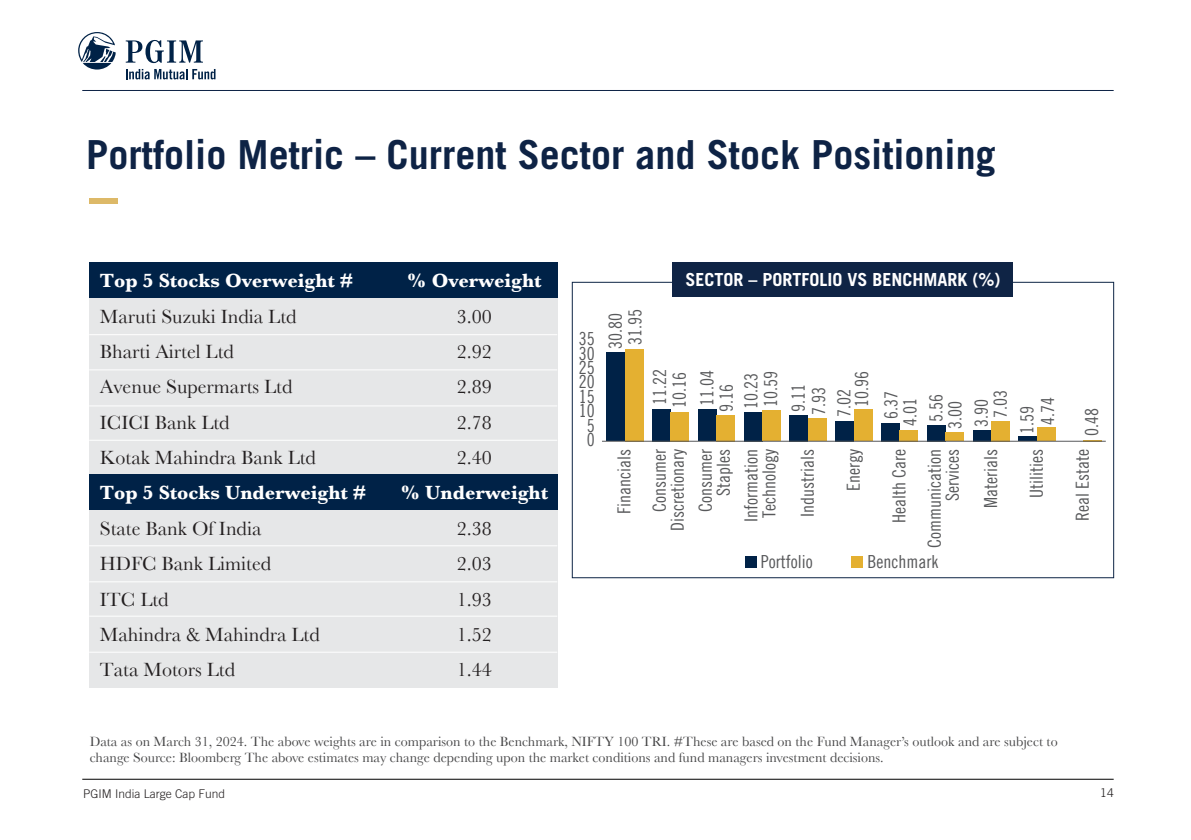
<style>
.page{position:relative;width:1191px;height:840px;background:#fff}
.page>*{position:absolute;margin:0;border:0;box-sizing:border-box;transform-origin:0 0}
.t1{font:700 40px "Trade Gothic LT";color:#0e2345}
.t2{font:20px "Baskerville";color:#231f20}
.t3{font:700 20px "Baskerville";color:#fff}
.t4{font:18px/27.8px "Trade Gothic LT Com Cn 18";color:#58595b;text-align:right}
.t5{font:700 18px "Trade Gothic LT";color:#fff}
.t6{font:14px/16.8px "Baskerville";color:#434344}
.t7{font:300 12px "Trade Gothic LT";color:#231f20}
</style>
<div class="page">
<hr style="left:82px;top:90px;width:1031px;height:1px;background:#0e2345">
<hr style="left:82px;top:778px;width:1031px;height:1px;background:#000">
<div style="left:89px;top:198px;width:29px;height:5px;background:#ddb968"></div>
<svg style="left:78px;top:32px;width:38px;height:37px"></svg>
<svg style="left:126px;top:40px;width:77px;height:23px"></svg>
<svg style="left:126px;top:69px;width:89px;height:10px"></svg>
<div style="left:89px;top:262px;width:468px;height:426px;background:#e6e7e8"></div>
<div style="left:89px;top:262px;width:468px;height:36px;background:#002247"></div>
<div style="left:89px;top:473px;width:468px;height:36px;background:#002247"></div>
<hr style="left:89px;top:334px;width:468px;height:1px;background:#fff">
<hr style="left:89px;top:369px;width:468px;height:1px;background:#fff">
<hr style="left:89px;top:405px;width:468px;height:1px;background:#fff">
<hr style="left:89px;top:439px;width:468px;height:1px;background:#fff">
<hr style="left:89px;top:545px;width:468px;height:1px;background:#fff">
<hr style="left:89px;top:581px;width:468px;height:1px;background:#fff">
<hr style="left:89px;top:615px;width:468px;height:1px;background:#fff">
<hr style="left:89px;top:651px;width:468px;height:1px;background:#fff">
<div style="left:673px;top:261px;width:340px;height:35px;background:#0f2445"></div>
<div style="left:745px;top:556px;width:11px;height:11px;background:#002247"></div>
<div style="left:852px;top:556px;width:11px;height:11px;background:#e4b031"></div>
<div style="left:606px;top:352px;width:19px;height:89px;background:#002247"></div>
<div style="left:652px;top:408px;width:18px;height:33px;background:#002247"></div>
<div style="left:698px;top:409px;width:18px;height:32px;background:#002247"></div>
<div style="left:744px;top:411px;width:18px;height:30px;background:#002247"></div>
<div style="left:789px;top:415px;width:19px;height:26px;background:#002247"></div>
<div style="left:835px;top:420px;width:19px;height:21px;background:#002247"></div>
<div style="left:881px;top:422px;width:18px;height:19px;background:#002247"></div>
<div style="left:927px;top:425px;width:18px;height:16px;background:#002247"></div>
<div style="left:973px;top:429px;width:18px;height:12px;background:#002247"></div>
<div style="left:1018px;top:436px;width:19px;height:5px;background:#002247"></div>
<div style="left:625px;top:349px;width:18px;height:92px;background:#e4b031"></div>
<div style="left:670px;top:412px;width:19px;height:29px;background:#e4b031"></div>
<div style="left:716px;top:414px;width:19px;height:27px;background:#e4b031"></div>
<div style="left:762px;top:410px;width:18px;height:31px;background:#e4b031"></div>
<div style="left:808px;top:418px;width:18px;height:23px;background:#e4b031"></div>
<div style="left:854px;top:409px;width:18px;height:32px;background:#e4b031"></div>
<div style="left:899px;top:429px;width:19px;height:12px;background:#e4b031"></div>
<div style="left:945px;top:432px;width:19px;height:9px;background:#e4b031"></div>
<div style="left:991px;top:420px;width:18px;height:21px;background:#e4b031"></div>
<div style="left:1037px;top:427px;width:18px;height:14px;background:#e4b031"></div>
<hr style="left:602px;top:440px;width:503px;height:1px;background:#58595b">
<h1 class="t1" style="left:86px;top:130px;width:911px">Portfolio Metric – Current Sector and Stock Positioning</h1>
<p class="t3" style="left:100px;top:269px;width:255px">Top 5 Stocks Overweight #</p>
<p class="t3" style="left:407px;top:269px;width:136px">% Overweight</p>
<p class="t2" style="left:100px;top:304px;width:198px">Maruti Suzuki India Ltd</p>
<p class="t2" style="left:457px;top:304px;width:36px">3.00</p>
<p class="t2" style="left:100px;top:339px;width:136px">Bharti Airtel Ltd</p>
<p class="t2" style="left:457px;top:339px;width:36px">2.92</p>
<p class="t2" style="left:100px;top:375px;width:194px">Avenue Supermarts Ltd</p>
<p class="t2" style="left:457px;top:375px;width:36px">2.89</p>
<p class="t2" style="left:100px;top:410px;width:131px">ICICI Bank Ltd</p>
<p class="t2" style="left:457px;top:410px;width:36px">2.78</p>
<p class="t2" style="left:100px;top:445px;width:218px">Kotak Mahindra Bank Ltd</p>
<p class="t2" style="left:457px;top:445px;width:36px">2.40</p>
<p class="t3" style="left:100px;top:481px;width:268px">Top 5 Stocks Underweight #</p>
<p class="t3" style="left:400px;top:481px;width:149px">% Underweight</p>
<p class="t2" style="left:100px;top:516px;width:163px">State Bank Of India</p>
<p class="t2" style="left:457px;top:516px;width:36px">2.38</p>
<p class="t2" style="left:100px;top:551px;width:173px">HDFC Bank Limited</p>
<p class="t2" style="left:457px;top:551px;width:36px">2.03</p>
<p class="t2" style="left:100px;top:587px;width:70px">ITC Ltd</p>
<p class="t2" style="left:457px;top:587px;width:36px">1.93</p>
<p class="t2" style="left:100px;top:622px;width:221px">Mahindra &amp; Mahindra Ltd</p>
<p class="t2" style="left:457px;top:622px;width:36px">1.52</p>
<p class="t2" style="left:100px;top:657px;width:137px">Tata Motors Ltd</p>
<p class="t2" style="left:457px;top:657px;width:36px">1.44</p>
<p class="t4" style="left:579px;top:324px;width:17px">35</p>
<p class="t4" style="left:579px;top:339px;width:17px">30</p>
<p class="t4" style="left:579px;top:353px;width:17px">25</p>
<p class="t4" style="left:579px;top:367px;width:17px">20</p>
<p class="t4" style="left:579px;top:382px;width:17px">15</p>
<p class="t4" style="left:579px;top:396px;width:17px">10</p>
<p class="t4" style="left:587px;top:411px;width:9px">5</p>
<p class="t4" style="left:587px;top:425px;width:9px">0</p>
<p class="t4" style="left:621px;top:345px;width:37px;rotate:-90deg">31.95</p>
<p class="t4" style="left:601px;top:349px;width:37px;rotate:-90deg">30.80</p>
<p class="t5" style="left:685px;top:268px;width:317px">SECTOR – PORTFOLIO VS BENCHMARK (%)</p>
<p class="t4" style="left:646px;top:405px;width:37px;rotate:-90deg">11.22</p>
<p class="t4" style="left:693px;top:405px;width:37px;rotate:-90deg">11.04</p>
<p class="t4" style="left:737px;top:408px;width:37px;rotate:-90deg">10.23</p>
<p class="t4" style="left:784px;top:411px;width:29px;rotate:-90deg">9.11</p>
<p class="t4" style="left:830px;top:417px;width:29px;rotate:-90deg">7.02</p>
<p class="t4" style="left:877px;top:418px;width:29px;rotate:-90deg">6.37</p>
<p class="t4" style="left:922px;top:421px;width:29px;rotate:-90deg">5.56</p>
<p class="t4" style="left:967px;top:427px;width:29px;rotate:-90deg">3.90</p>
<p class="t4" style="left:1013px;top:433px;width:29px;rotate:-90deg">1.59</p>
<p class="t4" style="left:756px;top:406px;width:37px;rotate:-90deg">10.59</p>
<p class="t4" style="left:847px;top:406px;width:37px;rotate:-90deg">10.96</p>
<p class="t4" style="left:665px;top:408px;width:37px;rotate:-90deg">10.16</p>
<p class="t4" style="left:712px;top:411px;width:29px;rotate:-90deg">9.16</p>
<p class="t4" style="left:804px;top:414px;width:29px;rotate:-90deg">7.93</p>
<p class="t4" style="left:896px;top:426px;width:29px;rotate:-90deg">4.01</p>
<p class="t4" style="left:941px;top:428px;width:29px;rotate:-90deg">3.00</p>
<p class="t4" style="left:986px;top:417px;width:29px;rotate:-90deg">7.03</p>
<p class="t4" style="left:1033px;top:424px;width:29px;rotate:-90deg">4.74</p>
<p class="t4" style="left:1077px;top:435px;width:29px;rotate:-90deg">0.48</p>
<p class="t4" style="left:606px;top:513px;width:66px;line-height:35.4px;text-align:left;rotate:-90deg">Financials<br>Consumer</p>
<p class="t4" style="left:663px;top:530px;width:83px;rotate:-90deg">Discretionary<br>Consumer</p>
<p class="t4" style="left:709px;top:521px;width:74px;rotate:-90deg">Staples<br>Information</p>
<p class="t4" style="left:750px;top:517px;width:70px;line-height:38.2px;text-align:left;rotate:-90deg">Technology<br>Industrials</p>
<p class="t4" style="left:839px;top:490px;width:43px;rotate:-90deg">Energy</p>
<p class="t4" style="left:881px;top:547px;width:100px;line-height:35.2px;rotate:-90deg">Health Care<br>Communication</p>
<p class="t4" style="left:933px;top:507px;width:60px;line-height:38.2px;text-align:center;rotate:-90deg">Services<br>Materials</p>
<p class="t4" style="left:1022px;top:497px;width:50px;rotate:-90deg">Utilities</p>
<p class="t4" style="left:1068px;top:520px;width:73px;rotate:-90deg">Real Estate</p>
<p class="t4" style="left:761px;top:547px;width:54px">Portfolio</p>
<p class="t4" style="left:867px;top:547px;width:72px">Benchmark</p>
<p class="t6" style="left:90px;top:732px;width:969px">Data as on March 31, 2024. The above weights are in comparison to the Benchmark, NIFTY 100 TRI. #These are based on the Fund Manager’s outlook and are subject to change Source: Bloomberg The above estimates may change depending upon the market conditions and fund managers investment decisions.</p>
<p class="t7" style="left:83px;top:786px;width:144px">PGIM India Large Cap Fund</p>
<p class="t7" style="left:1100px;top:784px;width:15px">14</p>
</div>
